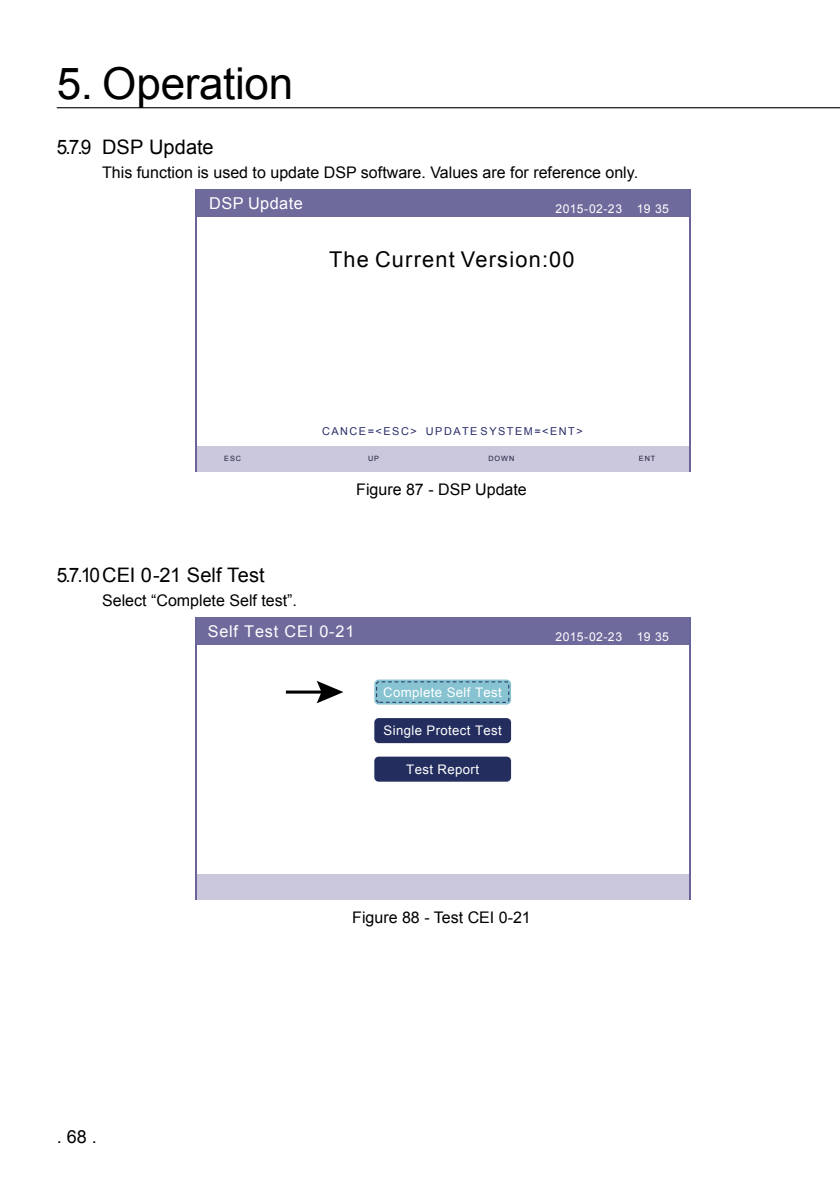
<style>
.page{position:relative;width:840px;height:1191px;background:#fff}
.page>*{position:absolute;margin:0;border:0;box-sizing:border-box;transform-origin:0 0}
.t1{font:44px "Arial";letter-spacing:-.005em;color:#000}
.t2{font:21.8px "Arial";letter-spacing:.055em;color:#020203}
.t3{font:20px "Arial";letter-spacing:.005em;color:#000;scale:.95 1}
.t4{font:18px "Arial";color:#000}
.t5{font:16.4px "Arial";letter-spacing:.03em;color:#fff}
.t6{font:16.2px "Arial";letter-spacing:.05em;color:#fff}
.t7{font:16px "Arial";color:#000}
.t8{font:13.2px "Arial";letter-spacing:.03em;color:#fff}
.t9{font:12.2px "Arial";letter-spacing:.025em;color:#fff}
.t10{font:10.8px "Arial";letter-spacing:.14em;color:#292c68}
.t11{font:7.2px "Arial";letter-spacing:.14em;color:#1c1d3b}
</style>
<div class="page">
<hr style="left:57px;top:107px;width:782px;height:1px;background:#000">
<div style="left:196px;top:189px;width:492px;height:28px;background:#6e6a9c"></div>
<svg style="left:195px;top:189px;width:1px;height:28px"></svg>
<svg style="left:688px;top:189px;width:1px;height:28px"></svg>
<hr style="left:195px;top:217px;width:1px;height:229px;background:#69649a">
<hr style="left:688px;top:217px;width:1px;height:229px;background:#69649a">
<div style="left:196px;top:446px;width:492px;height:26px;background:#cbc8dd"></div>
<svg style="left:195px;top:446px;width:1px;height:26px"></svg>
<svg style="left:688px;top:446px;width:1px;height:26px"></svg>
<div style="left:196px;top:617px;width:492px;height:28px;background:#6e6a9c"></div>
<svg style="left:195px;top:617px;width:1px;height:28px"></svg>
<svg style="left:688px;top:617px;width:1px;height:28px"></svg>
<hr style="left:195px;top:645px;width:1px;height:229px;background:#69649a">
<hr style="left:688px;top:645px;width:1px;height:229px;background:#69649a">
<div style="left:196px;top:874px;width:492px;height:26px;background:#cbc8dd"></div>
<svg style="left:195px;top:874px;width:1px;height:26px"></svg>
<svg style="left:688px;top:874px;width:1px;height:26px"></svg>
<div style="left:374px;top:679px;width:137px;height:25px;background:#87c3d1;border-radius:4px"></div>
<div style="left:376px;top:681px;width:133px;height:22px;border:1px dashed #232e5e;border-radius:2px"></div>
<div style="left:374px;top:718px;width:137px;height:25px;background:#232e5e;border-radius:4px"></div>
<div style="left:374px;top:756px;width:137px;height:25px;background:#232e5e;border-radius:4px"></div>
<hr style="left:286px;top:690px;width:39px;height:3px;background:#000">
<svg style="left:316px;top:681px;width:27px;height:22px"></svg>
<h1 class="t1" style="left:57px;top:54px;width:238px">5. Operation</h1>
<p class="t3" style="left:57px;top:133px;width:166px">5.7.9 DSP Update</p>
<p class="t7" style="left:102px;top:162px;width:537px">This function is used to update DSP software. Values are for reference only.</p>
<p class="t5" style="left:209px;top:192px;width:95px">DSP Update</p>
<p class="t9" style="left:555px;top:201px;width:115px">2015-02-23 19 35</p>
<h2 class="t2" style="left:329px;top:245px;width:247px">The Current Version:00</h2>
<p class="t10" style="left:322px;top:424px;width:262px">CANCE=&lt;ESC&gt; UPDATE SYSTEM=&lt;ENT&gt;</p>
<p class="t11" style="left:224px;top:453px;width:18px">ESC</p>
<p class="t11" style="left:368px;top:453px;width:13px">UP</p>
<p class="t11" style="left:488px;top:453px;width:27px">DOWN</p>
<p class="t11" style="left:638px;top:453px;width:18px">ENT</p>
<p class="t7" style="left:356px;top:478px;width:172px">Figure 87 - DSP Update</p>
<p class="t3" style="left:57px;top:561px;width:220px">5.7.10CEI 0-21 Self Test</p>
<p class="t7" style="left:102px;top:590px;width:196px">Select “Complete Self test”.</p>
<p class="t6" style="left:207px;top:621px;width:148px">Self Test CEI 0-21</p>
<p class="t9" style="left:555px;top:628px;width:115px">2015-02-23 19 35</p>
<p class="t8" style="left:383px;top:683px;width:120px">Complete Self Test</p>
<p class="t8" style="left:383px;top:722px;width:120px">Single Protect Test</p>
<p class="t8" style="left:406px;top:760px;width:74px">Test Report</p>
<p class="t4" style="left:57px;top:1124px;width:42px">. 68 .</p>
<p class="t7" style="left:352px;top:906px;width:180px">Figure 88 - Test CEI 0-21</p>
</div>
